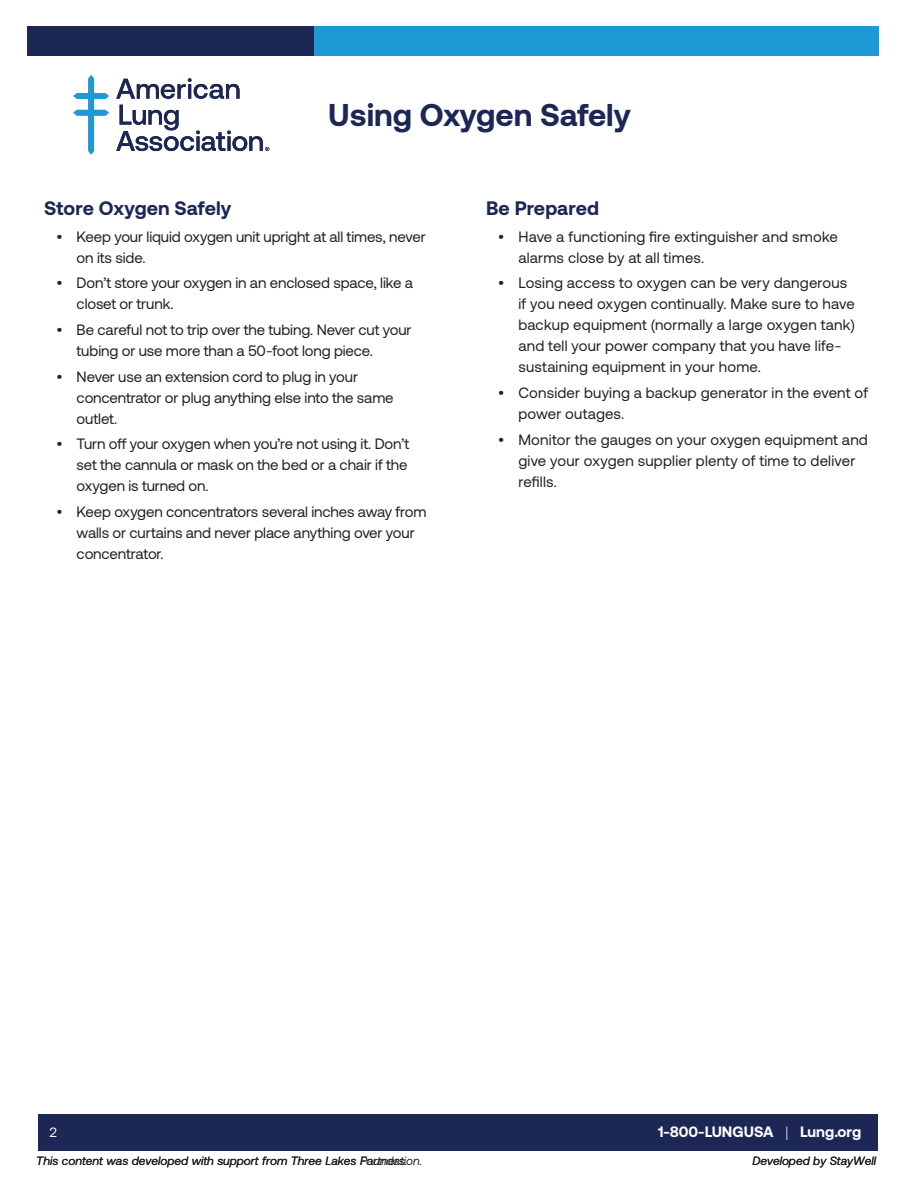
<style>
.page{position:relative;width:918px;height:1188px;background:#fff}
.page>*{position:absolute;margin:0;border:0;box-sizing:border-box;transform-origin:0 0}
.t1{font:700 31.5px "Aeonik";color:#1d2756}
.t2{font:700 19.5px "Aeonik";letter-spacing:.005em;color:#1d2756}
.t3{font:15px/21px "Aeonik";letter-spacing:-.005em;color:#231f20}
.t4{font:15px/21px "Aeonik";letter-spacing:.015em;color:#231f20}
.t5{font:700 15px "Aeonik";color:#fff}
.t6{font:13.5px "Aeonik";color:#fff}
.t7{font:italic 12px "Aeonik";color:#231f20}
.s1{font-weight:300}
</style>
<div class="page">
<div style="left:39px;top:27px;width:840px;height:29px;background:#1d99d6"></div>
<div style="left:27px;top:27px;width:286px;height:29px;background:#1d2756"></div>
<div style="left:38px;top:1114px;width:840px;height:37px;background:#1d2756"></div>
<svg style="left:73px;top:75px;width:36px;height:80px"></svg>
<svg style="left:116px;top:78px;width:124px;height:21px"></svg>
<svg style="left:116px;top:105px;width:153px;height:46px"></svg>
<h1 class="t1" style="left:328px;top:97px;width:304px">Using Oxygen Safely</h1>
<h2 class="t2" style="left:44px;top:197px;width:189px">Store Oxygen Safely</h2>
<p class="t3" style="left:77px;top:226px;width:351px;text-indent:-20px">• Keep your liquid oxygen unit upright at all times, never on its side.</p>
<p class="t3" style="left:77px;top:273px;width:338px;text-indent:-20px">• Don’t store your oxygen in an enclosed space, like a closet or trunk.</p>
<p class="t3" style="left:77px;top:319px;width:336px;text-indent:-20px">• Be careful not to trip over the tubing. Never cut your tubing or use more than a 50-foot long piece.</p>
<p class="t3" style="left:77px;top:366px;width:319px;text-indent:-20px">• Never use an extension cord to plug in your concentrator or plug anything else into the same outlet.</p>
<p class="t3" style="left:77px;top:433px;width:334px;text-align:justify;text-indent:-20px">• Turn off your oxygen when you’re not using it. Don’t set the cannula or mask on the bed or a chair if the oxygen is turned on.</p>
<p class="t3" style="left:77px;top:501px;width:351px;text-indent:-20px">• Keep oxygen concentrators several inches away from walls or curtains and never place anything over your concentrator.</p>
<h2 class="t2" style="left:486px;top:197px;width:114px">Be Prepared</h2>
<p class="t4" style="left:518px;top:226px;width:321px;text-indent:-20px">• Have a functioning fire extinguisher and smoke alarms close by at all times.</p>
<p class="t4" style="left:518px;top:273px;width:338px;text-indent:-20px">• Losing access to oxygen can be very dangerous if you need oxygen continually. Make sure to have backup equipment (normally a large oxygen tank) and tell your power company that you have life&shy;sustaining equipment in your home.</p>
<p class="t4" style="left:518px;top:382px;width:351px;text-indent:-20px">• Consider buying a backup generator in the event of power outages.</p>
<p class="t4" style="left:518px;top:429px;width:351px;text-indent:-20px">• Monitor the gauges on your oxygen equipment and give your oxygen supplier plenty of time to deliver refills.</p>
<p class="t6" style="left:49px;top:1125px;width:9px">2</p>
<p class="t5" style="left:658px;top:1123px;width:205px">1-800-LUNGUSA <span class="s1">|</span> Lung.org</p>
<p class="t7" style="left:36px;top:1154px;width:372px">This content was developed with support from Three Lakes Partners.</p>
<p class="t7" style="left:752px;top:1154px;width:125px">Developed by StayWell</p>
<p class="t7" style="left:360px;top:1154px;width:64px">Foundation.</p>
</div>
